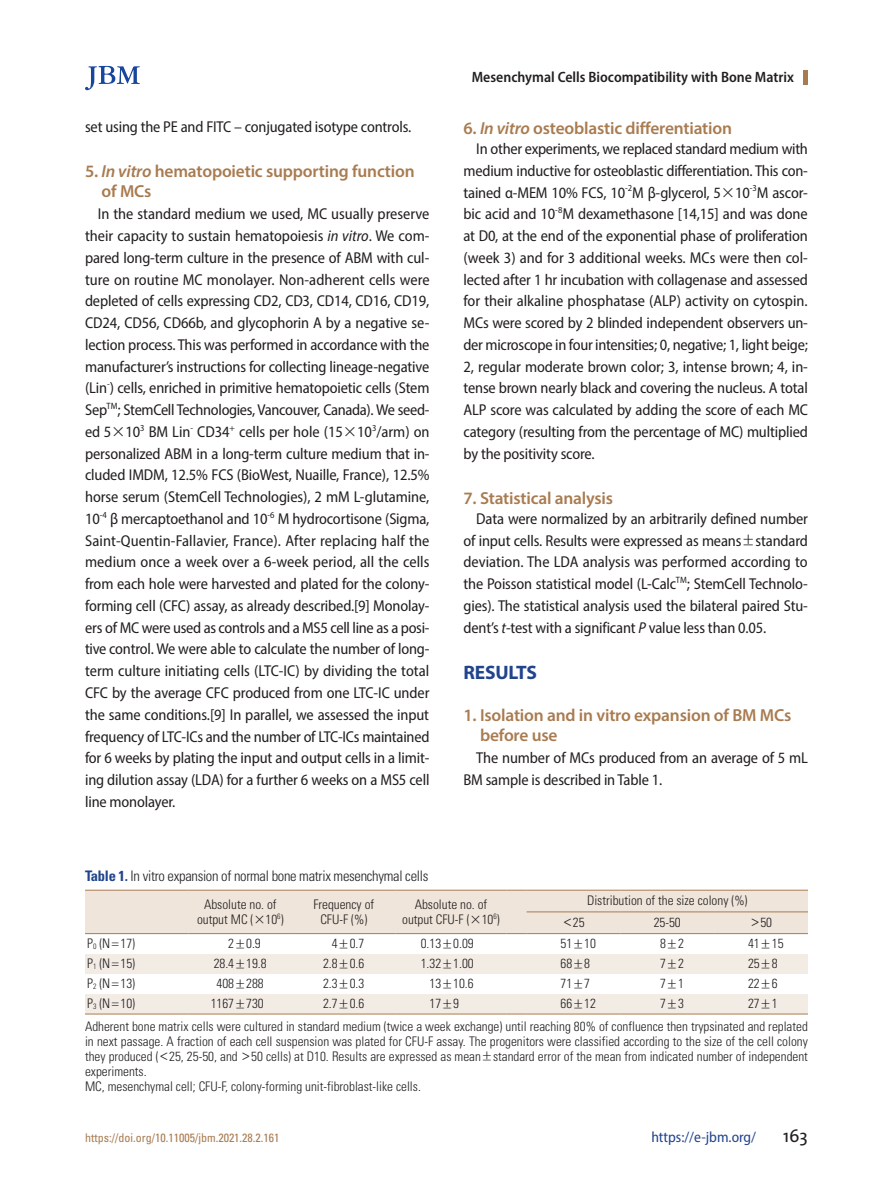
<style>
.page{position:relative;width:893px;height:1191px;background:#fff}
.page>*{position:absolute;margin:0;border:0;box-sizing:border-box;transform-origin:0 0}
.jbm_대제목{font:700 19.5px "Myriad Pro";letter-spacing:-.01em;color:#21448d}
.t1{font:18px "The Mix";color:#231f20}
.jbm_중제목{font:600 17.4px/20px "Myriad Pro";letter-spacing:-.01em;color:#a97b50}
.jbm_본문{font:semi-condensed 15.75px/21.8px "Myriad Pro";letter-spacing:-.01em;color:#231f20;text-align:justify}
.jbm_하시라-제목{font:600 semi-condensed 15px "Myriad Pro";color:#231f20}
.t2{font:semi-condensed 15px "Myriad Pro";color:#21448d}
.jbm_표그림캡션{font:300 condensed 14.55px "Univers LT Std";letter-spacing:-.02em;color:#231f20}
.jbm_표본문{font:300 condensed 13.2px/15px "Univers LT Std";color:#231f20;text-align:center}
.t3{font:condensed 12px "Univers LT Std";color:#a97b50}
.s1{font-style:italic}
.s2{font-family:"Dotum";font-stretch:normal}
.s3{font-weight:700;color:#21448d}
.s4{font-family:"Dotum";font-weight:400;font-stretch:normal}
.s5{font-size:7.65px}
</style>
<div class="page">
<hr style="left:804px;top:70px;width:4px;height:15px;background:#a97b50">
<svg style="left:85px;top:66px;width:55px;height:24px"></svg>
<svg style="left:85px;top:954px;width:723px;height:59px;fill:#f3ece5"></svg>
<svg style="left:85px;top:889px;width:723px;height:45px;background:#ece0d4"></svg>
<hr style="left:527px;top:933px;width:93px;height:1px;background:#a97b50">
<hr style="left:620px;top:933px;width:94px;height:1px;background:#a97b50">
<hr style="left:714px;top:933px;width:94px;height:1px;background:#a97b50">
<hr style="left:85px;top:1013px;width:104px;height:1px;background:#a97b50">
<hr style="left:189px;top:1013px;width:103px;height:1px;background:#a97b50">
<hr style="left:292px;top:1013px;width:104px;height:1px;background:#a97b50">
<hr style="left:396px;top:1013px;width:110px;height:1px;background:#a97b50">
<svg style="left:506px;top:1013px;width:21px;height:1px"></svg>
<hr style="left:527px;top:1013px;width:93px;height:1px;background:#a97b50">
<hr style="left:620px;top:1013px;width:94px;height:1px;background:#a97b50">
<hr style="left:714px;top:1013px;width:94px;height:1px;background:#a97b50">
<p class="jbm_본문" style="left:85px;top:116px;width:328px">set using the PE and FITC – conjugated isotype controls.</p>
<p class="jbm_중제목" style="left:102px;top:161px;width:315px;text-indent:-17px">5. <span class="s1">In vitro</span> hematopoietic supporting function of MCs</p>
<p class="jbm_본문" style="left:85px;top:203px;width:346px;text-indent:13px">In the standard medium we used, MC usually preserve their capacity to sustain hematopoiesis <span class="s1">in vitro</span>. We com&shy;pared long-term culture in the presence of ABM with cul&shy;ture on routine MC monolayer. Non-adherent cells were depleted of cells expressing CD2, CD3, CD14, CD16, CD19, CD24, CD56, CD66b, and glycophorin A by a negative se&shy;lection process. This was performed in accordance with the manufacturer’s instructions for collecting lineage-negative (Lin<sup>-</sup>) cells, enriched in primitive hematopoietic cells (Stem Sep<sup>TM</sup>; StemCell Technologies, Vancouver, Canada). We seed&shy;ed 5<span class="s2">×</span>10<sup>3</sup> BM Lin<sup>-</sup> CD34<sup>+</sup> cells per hole (15<span class="s2">×</span>10<sup>3</sup>/arm) on personalized ABM in a long-term culture medium that in&shy;cluded IMDM, 12.5% FCS (BioWest, Nuaille, France), 12.5% horse serum (StemCell Technologies), 2 mM L-glutamine, 10<sup>-4</sup> β mercaptoethanol and 10<sup>-6</sup> M hydrocortisone (Sigma, Saint-Quentin-Fallavier, France). After replacing half the medium once a week over a 6-week period, all the cells from each hole were harvested and plated for the colony&shy;forming cell (CFC) assay, as already described.[9] Monolay&shy;ers of MC were used as controls and a MS5 cell line as a posi&shy;tive control. We were able to calculate the number of long&shy;term culture initiating cells (LTC-IC) by dividing the total CFC by the average CFC produced from one LTC-IC under the same conditions.[9] In parallel, we assessed the input frequency of LTC-ICs and the number of LTC-ICs maintained for 6 weeks by plating the input and output cells in a limit&shy;ing dilution assay (LDA) for a further 6 weeks on a MS5 cell line monolayer.</p>
<p class="jbm_하시라-제목" style="left:472px;top:68px;width:324px">Mesenchymal Cells Biocompatibility with Bone Matrix</p>
<p class="jbm_중제목" style="left:463px;top:117px;width:270px">6. <span class="s1">In vitro</span> osteoblastic differentiation</p>
<p class="jbm_본문" style="left:463px;top:138px;width:346px;text-indent:13px">In other experiments, we replaced standard medium with medium inductive for osteoblastic differentiation. This con&shy;tained α-MEM 10% FCS, 10<sup>-2</sup>M β-glycerol, 5<span class="s2">×</span>10<sup>-3</sup>M ascor&shy;bic acid and 10<sup>-8</sup>M dexamethasone [14,15] and was done at D0, at the end of the exponential phase of proliferation (week 3) and for 3 additional weeks. MCs were then col&shy;lected after 1 hr incubation with collagenase and assessed for their alkaline phosphatase (ALP) activity on cytospin.<br>MCs were scored by 2 blinded independent observers un&shy;der microscope in four intensities; 0, negative; 1, light beige; 2, regular moderate brown color; 3, intense brown; 4, in&shy;tense brown nearly black and covering the nucleus. A total ALP score was calculated by adding the score of each MC category (resulting from the percentage of MC) multiplied by the positivity score.</p>
<p class="jbm_중제목" style="left:463px;top:487px;width:151px">7. Statistical analysis</p>
<p class="jbm_본문" style="left:463px;top:507px;width:346px;text-indent:13px">Data were normalized by an arbitrarily defined number of input cells. Results were expressed as means<span class="s2">±</span>standard deviation. The LDA analysis was performed according to the Poisson statistical model (L-Calc<sup>TM</sup>; StemCell Technolo&shy;gies). The statistical analysis used the bilateral paired Stu&shy;dent’s <span class="s1">t</span>-test with a significant <span class="s1">P</span> value less than 0.05.</p>
<p class="jbm_대제목" style="left:463px;top:660px;width:75px">RESULTS</p>
<p class="jbm_중제목" style="left:480px;top:705px;width:313px;text-indent:-17px">1. Isolation and in vitro expansion of BM MCs before use</p>
<p class="jbm_본문" style="left:463px;top:747px;width:346px;text-indent:13px">The number of MCs produced from an average of 5 mL<br>BM sample is described in Table 1.</p>
<p class="jbm_표그림캡션" style="left:85px;top:867px;width:345px"><span class="s3">Table 1.</span> In vitro expansion of normal bone matrix mesenchymal cells</p>
<p class="jbm_표본문" style="left:197px;top:896px;width:88px">Absolute no. of output MC (<span class="s4">×</span>10<sup>6</sup>)</p>
<p class="jbm_표본문" style="left:313px;top:896px;width:62px">Frequency of<br>CFU-F (%)</p>
<p class="jbm_표본문" style="left:402px;top:896px;width:99px">Absolute no. of output CFU-F (<span class="s4">×</span>10<sup>6</sup>)</p>
<p class="jbm_표본문" style="left:587px;top:893px;width:162px">Distribution of the size colony (%)</p>
<p class="jbm_표본문" style="left:563px;top:915px;width:23px"><span class="s4">&lt;</span>25</p>
<p class="jbm_표본문" style="left:654px;top:915px;width:29px">25-50</p>
<p class="jbm_표본문" style="left:751px;top:915px;width:23px"><span class="s4">&gt;</span>50</p>
<p class="jbm_표본문" style="left:87px;top:936px;width:50px">P<span class="s5">0</span> (N<span class="s4">=</span>17)</p>
<p class="jbm_표본문" style="left:228px;top:936px;width:34px">2<span class="s4">±</span>0.9</p>
<p class="jbm_표본문" style="left:332px;top:936px;width:34px">4<span class="s4">±</span>0.7</p>
<p class="jbm_표본문" style="left:421px;top:936px;width:55px">0.13<span class="s4">±</span>0.09</p>
<p class="jbm_표본문" style="left:560px;top:936px;width:37px">51<span class="s4">±</span>10</p>
<p class="jbm_표본문" style="left:660px;top:936px;width:25px">8<span class="s4">±</span>2</p>
<p class="jbm_표본문" style="left:748px;top:936px;width:37px">41<span class="s4">±</span>15</p>
<p class="jbm_표본문" style="left:87px;top:956px;width:50px">P<span class="s5">1</span> (N<span class="s4">=</span>15)</p>
<p class="jbm_표본문" style="left:214px;top:956px;width:55px">28.4<span class="s4">±</span>19.8</p>
<p class="jbm_표본문" style="left:323px;top:956px;width:43px">2.8<span class="s4">±</span>0.6</p>
<p class="jbm_표본문" style="left:421px;top:956px;width:55px">1.32<span class="s4">±</span>1.00</p>
<p class="jbm_표본문" style="left:560px;top:956px;width:31px">68<span class="s4">±</span>8</p>
<p class="jbm_표본문" style="left:660px;top:956px;width:25px">7<span class="s4">±</span>2</p>
<p class="jbm_표본문" style="left:748px;top:956px;width:31px">25<span class="s4">±</span>8</p>
<p class="jbm_표본문" style="left:87px;top:976px;width:50px">P<span class="s5">2</span> (N<span class="s4">=</span>13)</p>
<p class="jbm_표본문" style="left:217px;top:976px;width:49px">408<span class="s4">±</span>288</p>
<p class="jbm_표본문" style="left:323px;top:976px;width:43px">2.3<span class="s4">±</span>0.3</p>
<p class="jbm_표본문" style="left:429px;top:976px;width:46px">13<span class="s4">±</span>10.6</p>
<p class="jbm_표본문" style="left:560px;top:976px;width:31px">71<span class="s4">±</span>7</p>
<p class="jbm_표본문" style="left:660px;top:976px;width:25px">7<span class="s4">±</span>1</p>
<p class="jbm_표본문" style="left:748px;top:976px;width:31px">22<span class="s4">±</span>6</p>
<p class="jbm_표본문" style="left:87px;top:996px;width:50px">P<span class="s5">3</span> (N<span class="s4">=</span>10)</p>
<p class="jbm_표본문" style="left:211px;top:996px;width:55px">1167<span class="s4">±</span>730</p>
<p class="jbm_표본문" style="left:323px;top:996px;width:43px">2.7<span class="s4">±</span>0.6</p>
<p class="jbm_표본문" style="left:429px;top:996px;width:31px">17<span class="s4">±</span>9</p>
<p class="jbm_표본문" style="left:560px;top:996px;width:37px">66<span class="s4">±</span>12</p>
<p class="jbm_표본문" style="left:660px;top:996px;width:25px">7<span class="s4">±</span>3</p>
<p class="jbm_표본문" style="left:748px;top:996px;width:31px">27<span class="s4">±</span>1</p>
<p class="jbm_표본문" style="left:85px;top:1018px;width:724px;text-align:justify">Adherent bone matrix cells were cultured in standard medium (twice a week exchange) until reaching 80% of confluence then trypsinated and replated in next passage. A fraction of each cell suspension was plated for CFU-F assay. The progenitors were classified according to the size of the cell colony they produced (<span class="s4">&lt;</span>25, 25-50, and <span class="s4">&gt;</span>50 cells) at D10. Results are expressed as mean<span class="s4">±</span>standard error of the mean from indicated number of independent experiments.</p>
<p class="jbm_표본문" style="left:85px;top:1078px;width:337px">MC, mesenchymal cell; CFU-F, colony-forming unit-fibroblast-like cells.</p>
<p class="t3" style="left:85px;top:1130px;width:196px">https://doi.org/10.11005/jbm.2021.28.2.161</p>
<p class="t2" style="left:651px;top:1128px;width:106px">https://e-jbm.org/</p>
<p class="t1" style="left:783px;top:1121px;width:26px">163</p>
</div>
